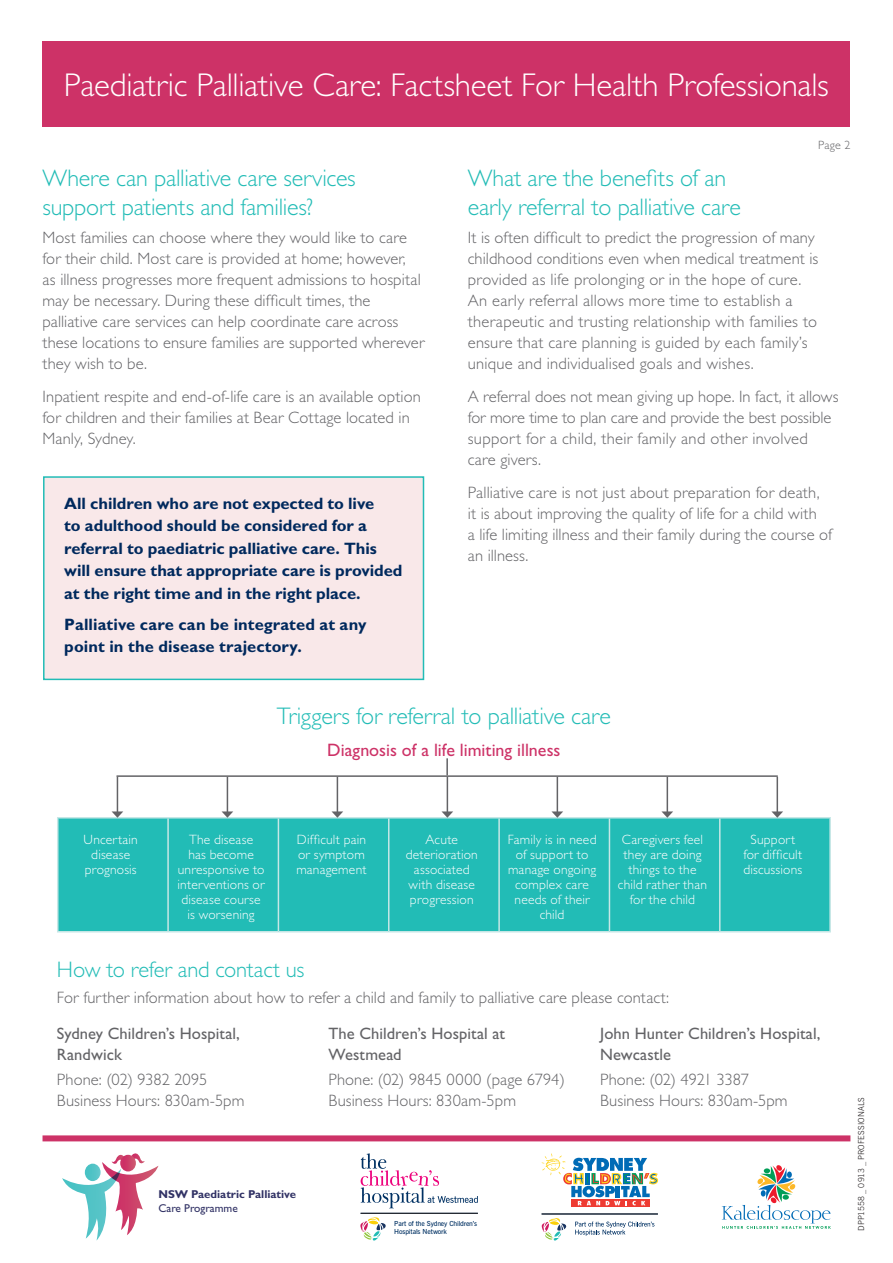
<style>
.page{position:relative;width:893px;height:1263px;background:#fff}
.page>*{position:absolute;margin:0;border:0;box-sizing:border-box;transform-origin:0 0}
.Heading_A_Paragraph{font:300 33px "Gill Sans Std";letter-spacing:-.005em;color:#fff}
.Heading_A_Paragraph-2{font:300 24px/28.5px "Gill Sans Std";letter-spacing:-.005em;color:#22bcb6}
.Heading_A_Paragraph-3{font:300 22.5px "Gill Sans Std";letter-spacing:-.01em;color:#22bcb6}
.t1{font:18px "Gill Sans Std";color:#cd3267}
.Body_Paragraph_Style{font:300 16.5px/21px "Gill Sans Std";letter-spacing:.01em;color:#636366}
.Heading_A_Paragraph-4{font:700 16.5px/22.5px "Gill Sans Std";color:#00295d}
.Body_Paragraph_Style-2{font:16.5px/21px "Gill Sans Std";letter-spacing:.005em;color:#636366}
.t2{font:300 13.5px/15px "Gill Sans Std";letter-spacing:.015em;color:#fff;text-align:center}
.Body_Paragraph_Style-3{font:300 12px "Gill Sans Std";color:#636366}
.t3{font:700 11.4px "Gill Sans Std";color:#313265}
.t4{font:11.4px "Gill Sans Std";color:#313265}
.t5{font:300 8.25px "News Gothic BT";letter-spacing:.015em;color:#231f20}
.t6{font:600 6.9px/8.2px "News Gothic BT";letter-spacing:-.02em;color:#003163}
</style>
<div class="page">
<div style="left:43px;top:1135px;width:807px;height:6px;background:#cd3267"></div>
<svg style="left:62px;top:1153px;width:96px;height:87px"></svg>
<svg style="left:120px;top:1155px;width:16px;height:16px"></svg>
<svg style="left:361px;top:1153px;width:117px;height:55px"></svg>
<hr style="left:361px;top:1213px;width:117px;height:1px;background:#231f20">
<svg style="left:360px;top:1217px;width:26px;height:23px"></svg>
<svg style="left:571px;top:1205px;width:79px;height:2px"></svg>
<svg style="left:542px;top:1153px;width:116px;height:52px"></svg>
<hr style="left:542px;top:1214px;width:116px;height:1px;background:#231f20">
<svg style="left:575px;top:1221px;width:79px;height:15px"></svg>
<svg style="left:542px;top:1218px;width:25px;height:22px"></svg>
<svg style="left:722px;top:1165px;width:109px;height:64px"></svg>
<div style="left:43px;top:42px;width:807px;height:85px;background:#cd3267"></div>
<div style="left:58px;top:818px;width:771px;height:113px;background:#22bcb6"></div>
<hr style="left:57px;top:817px;width:111px;height:1px;background:#c6e7e6">
<hr style="left:57px;top:818px;width:1px;height:113px;background:#c6e7e6">
<hr style="left:168px;top:817px;width:110px;height:1px;background:#c6e7e6">
<hr style="left:167px;top:818px;width:2px;height:113px;background:#c6e7e6">
<hr style="left:278px;top:817px;width:111px;height:1px;background:#c6e7e6">
<hr style="left:278px;top:818px;width:1px;height:113px;background:#c6e7e6">
<hr style="left:389px;top:817px;width:110px;height:1px;background:#c6e7e6">
<hr style="left:388px;top:818px;width:1px;height:113px;background:#c6e7e6">
<hr style="left:499px;top:817px;width:110px;height:1px;background:#c6e7e6">
<hr style="left:498px;top:818px;width:2px;height:113px;background:#c6e7e6">
<hr style="left:609px;top:817px;width:111px;height:1px;background:#c6e7e6">
<hr style="left:609px;top:818px;width:1px;height:113px;background:#c6e7e6">
<hr style="left:720px;top:817px;width:111px;height:1px;background:#c6e7e6">
<hr style="left:719px;top:818px;width:1px;height:113px;background:#c6e7e6">
<hr style="left:829px;top:818px;width:2px;height:113px;background:#c6e7e6">
<hr style="left:57px;top:931px;width:111px;height:1px;background:#c6e7e6">
<hr style="left:168px;top:931px;width:110px;height:1px;background:#c6e7e6">
<hr style="left:278px;top:931px;width:111px;height:1px;background:#c6e7e6">
<hr style="left:389px;top:931px;width:110px;height:1px;background:#c6e7e6">
<hr style="left:499px;top:931px;width:110px;height:1px;background:#c6e7e6">
<hr style="left:609px;top:931px;width:111px;height:1px;background:#c6e7e6">
<hr style="left:720px;top:931px;width:111px;height:1px;background:#c6e7e6">
<hr style="left:117px;top:777px;width:1px;height:35px;background:#636366">
<svg style="left:112px;top:811px;width:11px;height:7px"></svg>
<hr style="left:227px;top:777px;width:1px;height:35px;background:#636366">
<svg style="left:222px;top:811px;width:11px;height:7px"></svg>
<hr style="left:337px;top:777px;width:1px;height:35px;background:#636366">
<svg style="left:332px;top:811px;width:11px;height:7px"></svg>
<hr style="left:447px;top:777px;width:1px;height:35px;background:#636366">
<svg style="left:441px;top:811px;width:12px;height:7px"></svg>
<hr style="left:557px;top:777px;width:1px;height:35px;background:#636366">
<svg style="left:551px;top:811px;width:12px;height:7px"></svg>
<hr style="left:667px;top:777px;width:1px;height:35px;background:#636366">
<svg style="left:661px;top:811px;width:12px;height:7px"></svg>
<hr style="left:777px;top:777px;width:1px;height:35px;background:#636366">
<svg style="left:771px;top:811px;width:12px;height:7px"></svg>
<hr style="left:116px;top:775px;width:662px;height:2px;background:#636366">
<svg style="left:446px;top:758px;width:2px;height:17px"></svg>
<div style="left:43px;top:476px;width:381px;height:204px;background:#f9e8e9;border:2px solid #22bcb6"></div>
<p class="Heading_A_Paragraph" style="left:64px;top:66px;width:766px">Paediatric Palliative Care: Factsheet For Health Professionals</p>
<p class="Heading_A_Paragraph-2" style="left:43px;top:164px;width:315px">Where can palliative care services support patients and families?</p>
<p class="Body_Paragraph_Style" style="left:43px;top:228px;width:383px">Most families can choose where they would like to care for their child. Most care is provided at home; however,<br>as illness progresses more frequent admissions to hospital may be necessary. During these difficult times, the palliative care services can help coordinate care across these locations to ensure families are supported wherever they wish to be.</p>
<p class="Body_Paragraph_Style" style="left:43px;top:386px;width:380px">Inpatient respite and end-of-life care is an available option for children and their families at Bear Cottage located in<br>Manly, Sydney.</p>
<p class="Heading_A_Paragraph-4" style="left:64px;top:492px;width:340px">All children who are not expected to live<br>to adulthood should be considered for a referral to paediatric palliative care. This will ensure that appropriate care is provided at the right time and in the right place.</p>
<p class="Heading_A_Paragraph-4" style="left:64px;top:613px;width:304px">Palliative care can be integrated at any point in the disease trajectory.</p>
<p class="Body_Paragraph_Style-3" style="left:818px;top:138px;width:34px">Page 2</p>
<p class="Heading_A_Paragraph-2" style="left:468px;top:164px;width:275px">What are the benefits of an early referral to palliative care</p>
<p class="Body_Paragraph_Style" style="left:468px;top:228px;width:352px">It is often difficult to predict the progression of many childhood conditions even when medical treatment is provided as life prolonging or in the hope of cure.<br>An early referral allows more time to establish a therapeutic and trusting relationship with families to ensure that care planning is guided by each family’s unique and individualised goals and wishes.</p>
<p class="Body_Paragraph_Style" style="left:468px;top:386px;width:372px">A referral does not mean giving up hope. In fact, it allows for more time to plan care and provide the best possible support for a child, their family and other involved care givers.</p>
<p class="Body_Paragraph_Style" style="left:468px;top:482px;width:366px">Palliative care is not just about preparation for death, it is about improving the quality of life for a child with<br>a life limiting illness and their family during the course of an illness.</p>
<p class="Heading_A_Paragraph-2" style="left:277px;top:702px;width:335px">Triggers for referral to palliative care</p>
<p class="t1" style="left:327px;top:739px;width:235px">Diagnosis of a life limiting illness</p>
<p class="t2" style="left:84px;top:832px;width:56px">Uncertain disease prognosis</p>
<p class="t2" style="left:178px;top:832px;width:88px">The disease<br>has become unresponsive to interventions or disease course is worsening</p>
<p class="t2" style="left:296px;top:832px;width:72px;text-align:left">Difficult pain or symptom management</p>
<p class="t2" style="left:406px;top:832px;width:74px">Acute deterioration associated with disease progression</p>
<p class="t2" style="left:508px;top:832px;width:90px">Family is in need of support to manage ongoing complex care needs of their child</p>
<p class="t2" style="left:618px;top:832px;width:91px">Caregivers feel they are doing things to the child rather than for the child</p>
<p class="t2" style="left:743px;top:832px;width:60px">Support for difficult discussions</p>
<p class="Heading_A_Paragraph-3" style="left:57px;top:957px;width:249px">How to refer and contact us</p>
<p class="Body_Paragraph_Style" style="left:57px;top:987px;width:614px">For further information about how to refer a child and family to palliative care please contact:</p>
<p class="Body_Paragraph_Style-2" style="left:57px;top:1022px;width:184px">Sydney Children’s Hospital,<br>Randwick</p>
<p class="Body_Paragraph_Style" style="left:57px;top:1069px;width:189px">Phone: (02) 9382 2095<br>Business Hours: 830am-5pm</p>
<p class="t3" style="left:158px;top:1187px;width:139px">NSW Paediatric Palliative</p>
<p class="t4" style="left:158px;top:1201px;width:81px">Care Programme</p>
<p class="Body_Paragraph_Style-2" style="left:329px;top:1022px;width:178px">The Children’s Hospital at<br>Westmead</p>
<p class="Body_Paragraph_Style" style="left:329px;top:1069px;width:238px">Phone: (02) 9845 0000 (page 6794)<br>Business Hours: 830am-5pm</p>
<p class="t6" style="left:394px;top:1219px;width:84px">Part of the Sydney Children’s<br>Hospitals Network</p>
<p class="Body_Paragraph_Style-2" style="left:600px;top:1022px;width:222px">John Hunter Children’s Hospital,<br>Newcastle</p>
<p class="Body_Paragraph_Style" style="left:600px;top:1069px;width:189px">Phone: (02) 4921 3387<br>Business Hours: 830am-5pm</p>
<p class="t5" style="left:856px;top:1231px;width:135px;rotate:-90deg">DPP1558 _ 0913 _ PROFESSIONALS</p>
</div>
